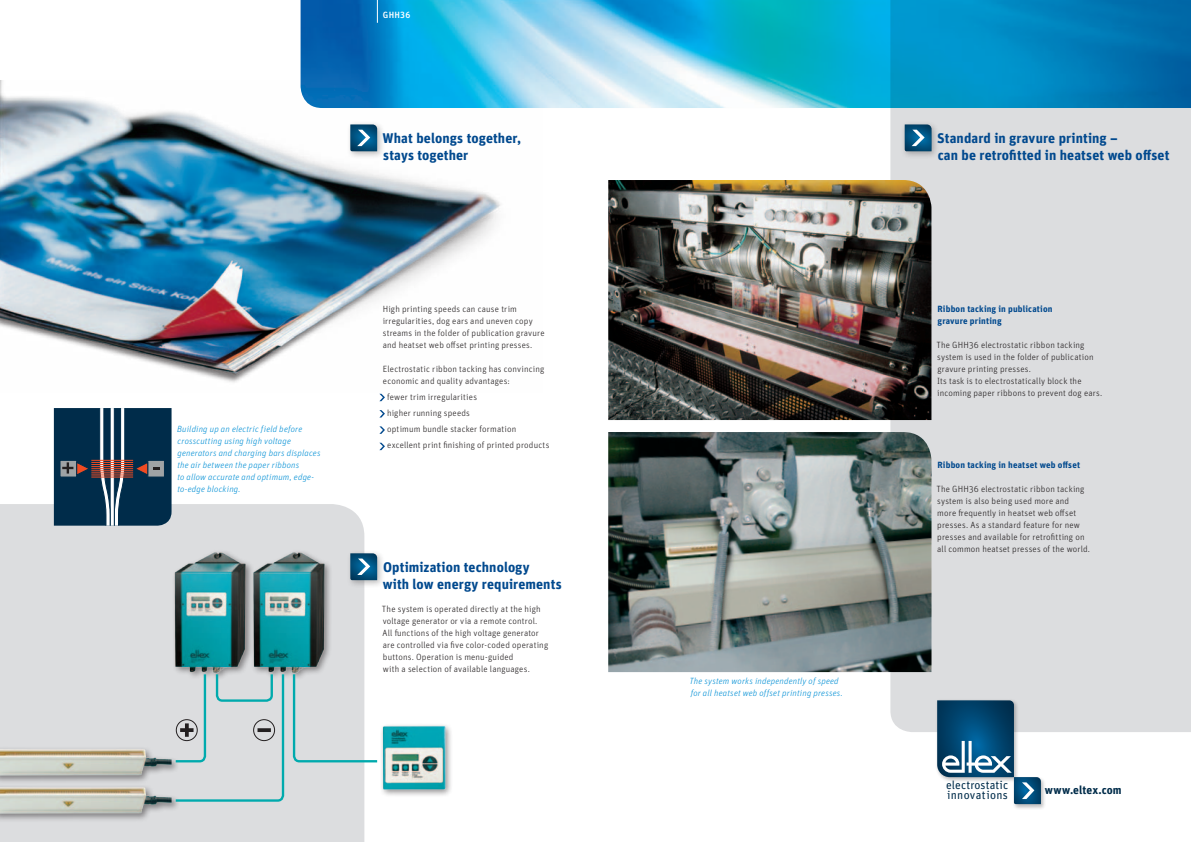
<style>
.page{position:relative;width:1191px;height:842px;background:#fff}
.page>*{position:absolute;margin:0;border:0;box-sizing:border-box;transform-origin:0 0}
.t1{font:700 14px/17px "Unit OT";letter-spacing:.005em;color:#01498e}
.t2{font:11.6px/10.1px "Unit OT";letter-spacing:.02em;color:#002c4a}
.t3{font:700 11.6px "Unit OT";letter-spacing:.01em;color:#002c4a}
.t4{font:300 9px/12px "Unit OT";letter-spacing:.02em;color:#231f20}
.t5{font:italic 300 9px/12px "Unit OT";letter-spacing:.02em;color:#008fd5}
.t6{font:700 9px/12px "Unit OT";letter-spacing:.02em;color:#01498e}
.t7{font:500 9px "Unit OT";letter-spacing:.025em;color:#fff}
</style>
<div class="page">
<img style="left:0;top:81px;width:501px;height:302px">
<img style="left:300px;top:0;width:590px;height:108px">
<div style="left:0;top:504px;width:364px;height:338px;background:#dcdddf"></div>
<svg style="left:890px;top:0;width:301px;height:732px;background:#b7ced9"></svg>
<svg style="left:377px;top:0;width:1px;height:23px"></svg>
<div style="left:346px;top:121px;width:39px;height:38px;background:#231f20;opacity:.3"></div>
<svg style="left:350px;top:124px;width:27px;height:27px"></svg>
<div style="left:935px;top:699px;width:111px;height:111px;background:#231f20;opacity:.3"></div>
<svg style="left:937px;top:700px;width:104px;height:104px"></svg>
<img style="left:608px;top:432px;width:323px;height:240px">
<svg style="left:54px;top:408px;width:117px;height:118px;background:#214159"></svg>
<img style="left:608px;top:180px;width:323px;height:240px">
<div style="left:0;top:784px;width:180px;height:39px;background:#231f20;opacity:.5"></div>
<img style="left:0;top:787px;width:171px;height:27px">
<div style="left:0;top:746px;width:180px;height:38px;background:#231f20;opacity:.5"></div>
<img style="left:0;top:749px;width:171px;height:26px">
<img style="left:170px;top:546px;width:80px;height:131px">
<div style="left:380px;top:723px;width:73px;height:75px;background:#231f20;opacity:.5"></div>
<img style="left:380px;top:723px;width:68px;height:69px">
<div style="left:250px;top:549px;width:83px;height:131px;background:#d4d4d6"></div>
<img style="left:253px;top:546px;width:76px;height:130px">
<svg style="left:292px;top:672px;width:86px;height:92px"></svg>
<svg style="left:173px;top:672px;width:112px;height:131px;background:#c8d5d7"></svg>
<div style="left:900px;top:121px;width:39px;height:38px;background:#231f20;opacity:.3"></div>
<svg style="left:904px;top:124px;width:27px;height:27px"></svg>
<div style="left:346px;top:549px;width:39px;height:39px;background:#231f20;opacity:.3"></div>
<svg style="left:350px;top:553px;width:27px;height:27px"></svg>
<svg style="left:379px;top:394px;width:6px;height:7px"></svg>
<svg style="left:379px;top:410px;width:6px;height:7px"></svg>
<svg style="left:379px;top:426px;width:6px;height:8px"></svg>
<svg style="left:379px;top:443px;width:6px;height:7px"></svg>
<p class="t5" style="left:177px;top:423px;width:145px">Building up an electric field before crosscutting using high voltage generators and charging bars displaces the air between the paper ribbons<br>to allow accurate and optimum, edge&shy;to-edge blocking.</p>
<p class="t7" style="left:383px;top:10px;width:29px">GHH36</p>
<h1 class="t1" style="left:382px;top:129px;width:140px">What belongs together, stays together</h1>
<p class="t4" style="left:383px;top:303px;width:163px">High printing speeds can cause trim irregularities, dog ears and uneven copy streams in the folder of publication gravure and heatset web offset printing presses.</p>
<p class="t4" style="left:383px;top:363px;width:163px">Electrostatic ribbon tacking has convincing economic and quality advantages:</p>
<p class="t4" style="left:387px;top:389px;width:164px;line-height:16px">fewer trim irregularities<br>higher running speeds<br>optimum bundle stacker formation excellent print finishing of printed products</p>
<h1 class="t1" style="left:383px;top:558px;width:181px">Optimization technology<br>with low energy requirements</h1>
<p class="t4" style="left:382px;top:603px;width:168px">The system is operated directly at the high voltage generator or via a remote control.<br>All functions of the high voltage generator are controlled via five color-coded operating buttons. Operation is menu-guided<br>with a selection of available languages.</p>
<p class="t5" style="left:689px;top:675px;width:155px">The system works independently of speed for all heatset web offset printing presses.</p>
<h1 class="t1" style="left:937px;top:129px;width:234px">Standard in gravure printing –<br>can be retrofitted in heatset web offset</h1>
<p class="t6" style="left:937px;top:303px;width:117px">Ribbon tacking in publication gravure printing</p>
<p class="t4" style="left:936px;top:339px;width:167px">The GHH36 electrostatic ribbon tacking system is used in the folder of publication gravure printing presses.<br>Its task is to electrostatically block the incoming paper ribbons to prevent dog ears.</p>
<p class="t6" style="left:937px;top:459px;width:144px">Ribbon tacking in heatset web offset</p>
<p class="t4" style="left:936px;top:483px;width:155px">The GHH36 electrostatic ribbon tacking system is also being used more and<br>more frequently in heatset web offset presses. As a standard feature for new presses and available for retrofitting on all common heatset presses of the world.</p>
<p class="t2" style="left:946px;top:780px;width:63px">electrostatic innovations</p>
<p class="t3" style="left:1045px;top:782px;width:78px">www.eltex.com</p>
</div>
